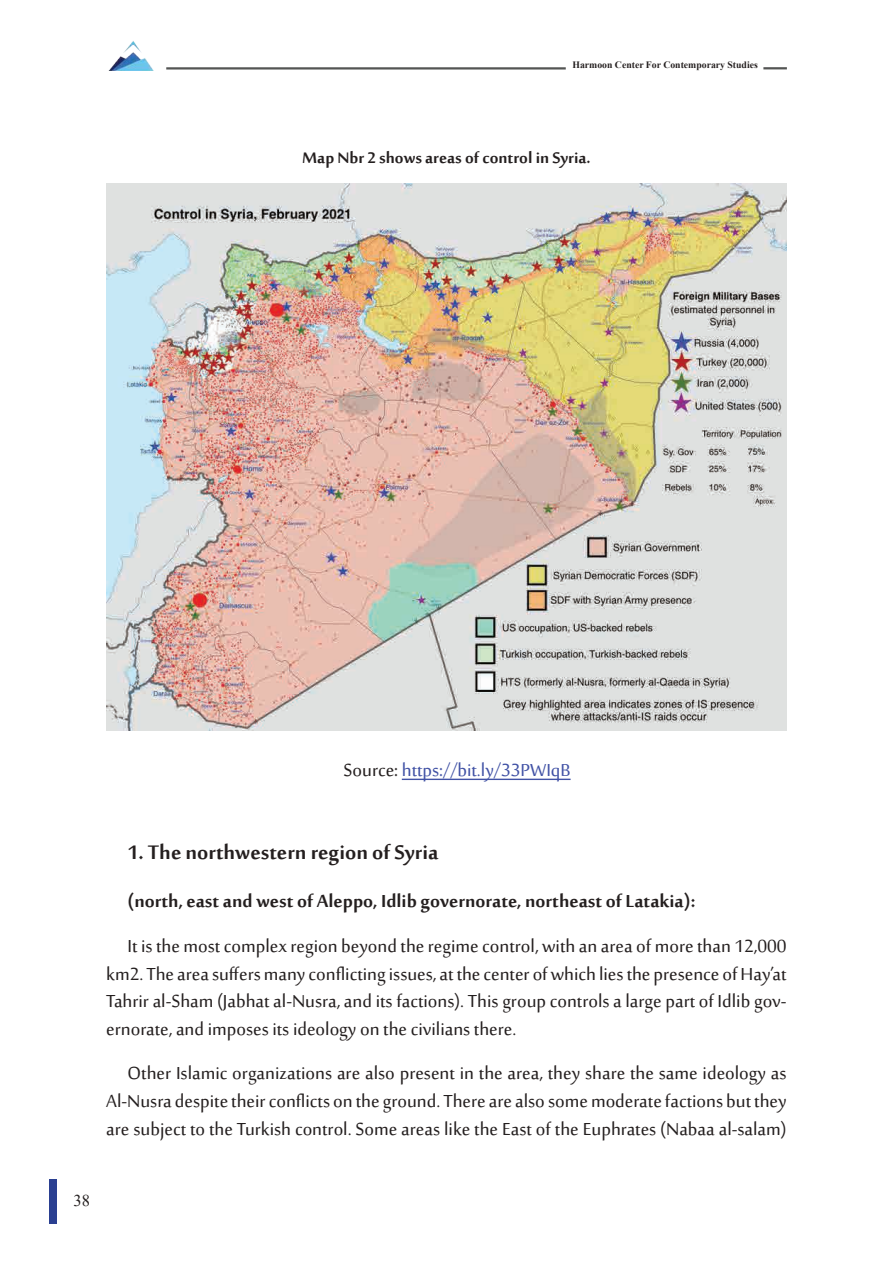
<style>
.page{position:relative;width:893px;height:1263px;background:#fff}
.page>*{position:absolute;margin:0;border:0;box-sizing:border-box;transform-origin:0 0}
.t1{font:700 27px "Sakkal Majalla";color:#241f1f}
.t2{font:24px/27.6px "Sakkal Majalla";color:#241f1f;text-align:justify}
.t3{font:700 24px "Sakkal Majalla";color:#241f1f}
.t4{font:24px "Sakkal Majalla";color:#4152a5}
.t5{font:700 21px "Sakkal Majalla";color:#241f1f}
.t6{font:16.5px "Times New Roman";color:#241f1f}
.t7{font:700 9.75px "Times New Roman";color:#241f1f}
.s1{color:#241f1f}
</style>
<div class="page">
<img style="left:108px;top:41px;width:45px;height:30px">
<hr style="left:166px;top:67px;width:400px;height:3px;background:#545554">
<hr style="left:763px;top:67px;width:24px;height:2px;background:#545554">
<div style="left:49px;top:1179px;width:8px;height:44px;background:#2a3f91"></div>
<hr style="left:402px;top:779px;width:169px;height:1px;background:#4152a5">
<img style="left:106px;top:184px;width:681px;height:547px">
<p class="t7" style="left:572px;top:58px;width:187px">Harmoon Center For Contemporary Studies</p>
<p class="t5" style="left:302px;top:146px;width:290px">Map Nbr 2 shows areas of control in Syria.</p>
<p class="t4" style="left:344px;top:757px;width:228px"><span class="s1">Source:</span> https://bit.ly/33PWIqB</p>
<p class="t1" style="left:128px;top:837px;width:312px">1. The northwestern region of Syria</p>
<p class="t3" style="left:128px;top:888px;width:569px">(north, east and west of Aleppo, Idlib governorate, northeast of Latakia):</p>
<p class="t2" style="left:106px;top:934px;width:682px;text-indent:21px">It is the most complex region beyond the regime control, with an area of more than 12,000 km2. The area suffers many conflicting issues, at the center of which lies the presence of Hay’at Tahrir al-Sham (Jabhat al-Nusra, and its factions). This group controls a large part of Idlib gov&shy;ernorate, and imposes its ideology on the civilians there.</p>
<p class="t2" style="left:106px;top:1061px;width:682px;text-indent:21px">Other Islamic organizations are also present in the area, they share the same ideology as Al-Nusra despite their conflicts on the ground. There are also some moderate factions but they are subject to the Turkish control. Some areas like the East of the Euphrates (Nabaa al-salam)</p>
<p class="t6" style="left:73px;top:1189px;width:18px">38</p>
</div>
